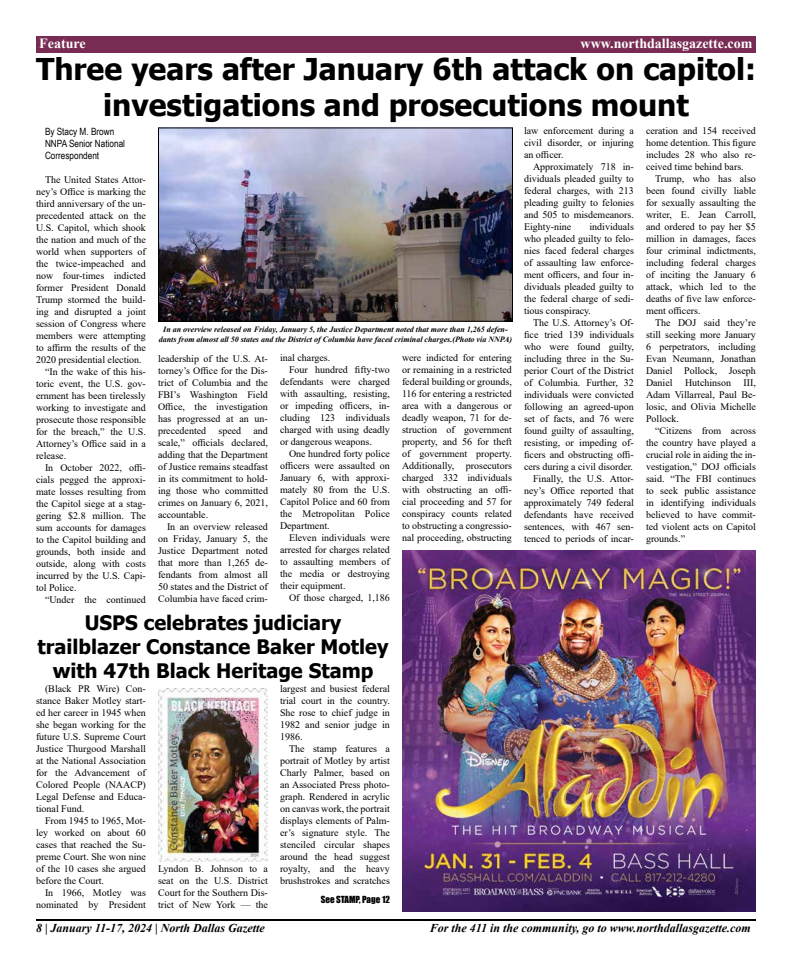
<style>
.page{position:relative;width:792px;height:972px;background:#fff}
.page>*{position:absolute;margin:0;border:0;box-sizing:border-box;transform-origin:0 0}
.t1{font:700 30px/36px "Tahoma";color:#000;text-align:center}
.t2{font:700 20px/24px "Tahoma";color:#000;text-align:center}
.t3{font:700 14px "Times New Roman";color:#fff}
.t4{font:italic 700 12px "Times New Roman";color:#000}
.t5{font:10px/12px "Times New Roman";color:#000;text-align:justify}
.t6{font:10px/12px "Arial Narrow";color:#000}
.t7{font:9px "Impact";color:#000}
.t8{font:italic 700 8px/9.6px "Times New Roman";color:#000;text-align:center}
</style>
<div class="page">
<hr style="left:36px;top:919px;width:720px;height:2px;background:#000">
<div style="left:36px;top:36px;width:720px;height:17px;background:#792c53"></div>
<img style="left:402px;top:551px;width:354px;height:360px">
<img style="left:160px;top:129px;width:351px;height:191px">
<div style="left:158px;top:127px;width:355px;height:195px;border:1px solid #000"></div>
<img style="left:158px;top:688px;width:110px;height:173px">
<h3 class="t3" style="left:39px;top:33px;width:48px">Feature</h3>
<h3 class="t3" style="left:581px;top:33px;width:173px">www.northdallasgazette.com</h3>
<h1 class="t1" style="left:36px;top:52px;width:722px">Three years after January 6th attack on capitol: investigations and prosecutions mount</h1>
<p class="t6" style="left:45px;top:125px;width:82px">By Stacy M. Brown<br>NNPA Senior National<br>Correspondent</p>
<p class="t5" style="left:45px;top:173px;width:102px">The United States Attor-</p>
<p class="t5" style="left:36px;top:185px;width:111px">ney’s Office is marking the</p>
<p class="t5" style="left:36px;top:197px;width:111px">third anniversary of the un-</p>
<p class="t5" style="left:36px;top:209px;width:111px">precedented attack on the</p>
<p class="t5" style="left:36px;top:221px;width:111px">U.S. Capitol, which shook</p>
<p class="t5" style="left:36px;top:233px;width:111px">the nation and much of the</p>
<p class="t5" style="left:36px;top:245px;width:111px">world when supporters of</p>
<p class="t5" style="left:36px;top:257px;width:111px">the twice-impeached and</p>
<p class="t5" style="left:36px;top:269px;width:111px">now four-times indicted</p>
<p class="t5" style="left:36px;top:281px;width:111px">former President Donald</p>
<p class="t5" style="left:36px;top:293px;width:111px">Trump stormed the build-</p>
<p class="t5" style="left:36px;top:305px;width:111px">ing and disrupted a joint</p>
<p class="t5" style="left:36px;top:317px;width:111px">session of Congress where</p>
<p class="t5" style="left:36px;top:329px;width:111px">members were attempting</p>
<p class="t5" style="left:36px;top:341px;width:111px">to affirm the results of the</p>
<p class="t5" style="left:36px;top:353px;width:107px">2020 presidential election.</p>
<p class="t5" style="left:45px;top:365px;width:102px">“In the wake of this his-</p>
<p class="t5" style="left:36px;top:377px;width:111px">toric event, the U.S. gov-</p>
<p class="t5" style="left:36px;top:389px;width:111px">ernment has been tirelessly</p>
<p class="t5" style="left:36px;top:401px;width:111px">working to investigate and</p>
<p class="t5" style="left:36px;top:413px;width:111px">prosecute those responsible</p>
<p class="t5" style="left:36px;top:425px;width:111px">for the breach,” the U.S.</p>
<p class="t5" style="left:36px;top:437px;width:111px">Attorney’s Office said in a</p>
<p class="t5" style="left:36px;top:449px;width:32px">release.</p>
<p class="t5" style="left:45px;top:461px;width:102px">In October 2022, offi-</p>
<p class="t5" style="left:36px;top:473px;width:111px">cials pegged the approxi-</p>
<p class="t5" style="left:36px;top:485px;width:111px">mate losses resulting from</p>
<p class="t5" style="left:36px;top:497px;width:111px">the Capitol siege at a stag-</p>
<p class="t5" style="left:36px;top:509px;width:111px">gering $2.8 million. The</p>
<p class="t5" style="left:36px;top:521px;width:111px">sum accounts for damages</p>
<p class="t5" style="left:36px;top:533px;width:111px">to the Capitol building and</p>
<p class="t5" style="left:36px;top:545px;width:111px">grounds, both inside and</p>
<p class="t5" style="left:36px;top:557px;width:111px">outside, along with costs</p>
<p class="t5" style="left:36px;top:569px;width:111px">incurred by the U.S. Capi-</p>
<p class="t5" style="left:36px;top:581px;width:42px">tol Police.</p>
<p class="t5" style="left:45px;top:593px;width:102px">“Under the continued</p>
<p class="t5" style="left:646px;top:125px;width:111px">ceration and 154 received home detention. This figure includes 28 who also re&shy;ceived time behind bars.</p>
<p class="t5" style="left:646px;top:173px;width:111px;text-indent:9px">Trump, who has also been found civilly liable for sexually assaulting the writer, E. Jean Carroll, and ordered to pay her $5 million in damages, faces four criminal indictments, including federal charges of inciting the January 6 attack, which led to the deaths of five law enforce&shy;ment officers.</p>
<p class="t5" style="left:646px;top:317px;width:111px;text-indent:9px">The DOJ said they’re still seeking more January 6 perpetrators, including Evan Neumann, Jonathan Daniel Pollock, Joseph Daniel Hutchinson III, Adam Villarreal, Paul Be&shy;losic, and Olivia Michelle Pollock.</p>
<p class="t5" style="left:646px;top:425px;width:111px;text-indent:9px">“Citizens from across the country have played a crucial role in aiding the in&shy;vestigation,” DOJ officials said. “The FBI continues to seek public assistance in identifying individuals believed to have commit&shy;ted violent acts on Capitol grounds.”</p>
<p class="t5" style="left:524px;top:125px;width:111px">law enforcement during a civil disorder, or injuring an officer.</p>
<p class="t5" style="left:524px;top:161px;width:111px;text-indent:9px">Approximately 718 in&shy;dividuals pleaded guilty to federal charges, with 213 pleading guilty to felonies and 505 to misdemeanors.<br>Eighty-nine</p>
<p class="t5" style="left:524px;top:221px;width:111px;text-indent:66px">individuals who pleaded guilty to felo&shy;nies faced federal charges of assaulting law enforce&shy;ment officers, and four in&shy;dividuals pleaded guilty to the federal charge of sedi&shy;tious conspiracy.</p>
<p class="t5" style="left:524px;top:317px;width:111px;text-align:right">The U.S. Attorney’s Of&shy;fice tried 139 individuals who were found guilty, including three in the Su&shy;perior Court of the District of Columbia. Further, 32 individuals were convicted following an agreed-upon set of facts, and 76 were found guilty of assaulting, resisting, or impeding of&shy;ficers and obstructing offi&shy;cers during a civil disorder.<br>Finally, the U.S. Attor&shy;ney’s Office reported that approximately 749 federal defendants have received sentences, with 467 sen&shy;tenced to periods of incar-</p>
<p class="t8" style="left:159px;top:324px;width:355px">In an overview released on Friday, January 5, the Justice Department noted that more than 1,265 defen&shy;dants from almost all 50 states and the District of Columbia have faced criminal charges.(Photo via NNPA)</p>
<p class="t5" style="left:280px;top:351px;width:52px">inal charges.</p>
<p class="t5" style="left:289px;top:363px;width:102px">Four hundred fifty-two</p>
<p class="t5" style="left:280px;top:375px;width:111px">defendants were charged</p>
<p class="t5" style="left:280px;top:387px;width:111px">with assaulting, resisting,</p>
<p class="t5" style="left:280px;top:399px;width:111px">or impeding officers, in-</p>
<p class="t5" style="left:280px;top:411px;width:111px">cluding 123 individuals</p>
<p class="t5" style="left:280px;top:423px;width:111px">charged with using deadly</p>
<p class="t5" style="left:280px;top:435px;width:93px">or dangerous weapons.</p>
<p class="t5" style="left:289px;top:447px;width:102px">One hundred forty police</p>
<p class="t5" style="left:280px;top:459px;width:111px">officers were assaulted on</p>
<p class="t5" style="left:280px;top:471px;width:111px">January 6, with approxi-</p>
<p class="t5" style="left:280px;top:483px;width:111px">mately 80 from the U.S.</p>
<p class="t5" style="left:280px;top:495px;width:111px">Capitol Police and 60 from</p>
<p class="t5" style="left:280px;top:507px;width:111px">the Metropolitan Police</p>
<p class="t5" style="left:280px;top:519px;width:51px">Department.</p>
<p class="t5" style="left:289px;top:531px;width:102px">Eleven individuals were</p>
<p class="t5" style="left:280px;top:543px;width:111px">arrested for charges related</p>
<p class="t5" style="left:280px;top:555px;width:111px">to assaulting members of</p>
<p class="t5" style="left:280px;top:567px;width:111px">the media or destroying</p>
<p class="t5" style="left:280px;top:579px;width:67px">their equipment.</p>
<p class="t5" style="left:289px;top:591px;width:102px">Of those charged, 1,186</p>
<p class="t5" style="left:402px;top:351px;width:111px">were indicted for entering or remaining in a restricted federal building or grounds, 116 for entering a restricted area with a dangerous or deadly weapon, 71 for de&shy;struction of government property, and 56 for theft of government property.<br>Additionally, prosecutors charged 332 individuals with obstructing an offi&shy;cial proceeding and 57 for conspiracy counts related to obstructing a congressio&shy;nal proceeding, obstructing</p>
<p class="t5" style="left:158px;top:352px;width:111px">leadership of the U.S. At&shy;torney’s Office for the Dis&shy;trict of Columbia and the FBI’s Washington Field Office, the investigation has progressed at an un&shy;precedented speed and scale,” officials declared, adding that the Department of Justice remains steadfast in its commitment to hold&shy;ing those who committed crimes on January 6, 2021, accountable.</p>
<p class="t5" style="left:158px;top:520px;width:111px;text-indent:9px">In an overview released on Friday, January 5, the Justice Department noted that more than 1,265 de&shy;fendants from almost all 50 states and the District of Columbia have faced crim-</p>
<h2 class="t2" style="left:38px;top:611px;width:352px">USPS celebrates judiciary trailblazer Constance Baker Motley with 47th Black Heritage Stamp</h2>
<p class="t5" style="left:36px;top:682px;width:111px;text-indent:9px">(Black PR Wire) Con&shy;stance Baker Motley start&shy;ed her career in 1945 when she began working for the future U.S. Supreme Court Justice Thurgood Marshall at the National Association for the Advancement of Colored People (NAACP)<br>Legal Defense and Educa&shy;tional Fund.</p>
<p class="t5" style="left:36px;top:814px;width:111px;text-indent:9px">From 1945 to 1965, Mot&shy;ley worked on about 60 cases that reached the Su&shy;preme Court. She won nine of the 10 cases she argued before the Court.</p>
<p class="t5" style="left:36px;top:886px;width:111px;text-align:right">In 1966, Motley was nominated by President</p>
<p class="t5" style="left:280px;top:682px;width:111px">largest and busiest federal trial court in the country.<br>She rose to chief judge in 1982 and senior judge in 1986.</p>
<p class="t5" style="left:280px;top:742px;width:111px;text-indent:9px">The stamp features a portrait of Motley by artist Charly Palmer, based on an Associated Press photo&shy;graph. Rendered in acrylic on canvas work, the portrait displays elements of Palm&shy;er’s signature style. The stenciled circular shapes around the head suggest royalty, and the heavy brushstrokes and scratches</p>
<p class="t5" style="left:158px;top:862px;width:111px">Lyndon B. Johnson to a seat on the U.S. District Court for the Southern Dis&shy;trict of New York — the</p>
<p class="t7" style="left:321px;top:892px;width:71px">See STAMP, Page 12</p>
<p class="t4" style="left:36px;top:920px;width:230px">8 | January 11-17, 2024 | North Dallas Gazette</p>
<p class="t4" style="left:430px;top:920px;width:322px">For the 411 in the community, go to www.northdallasgazette.com</p>
</div>
